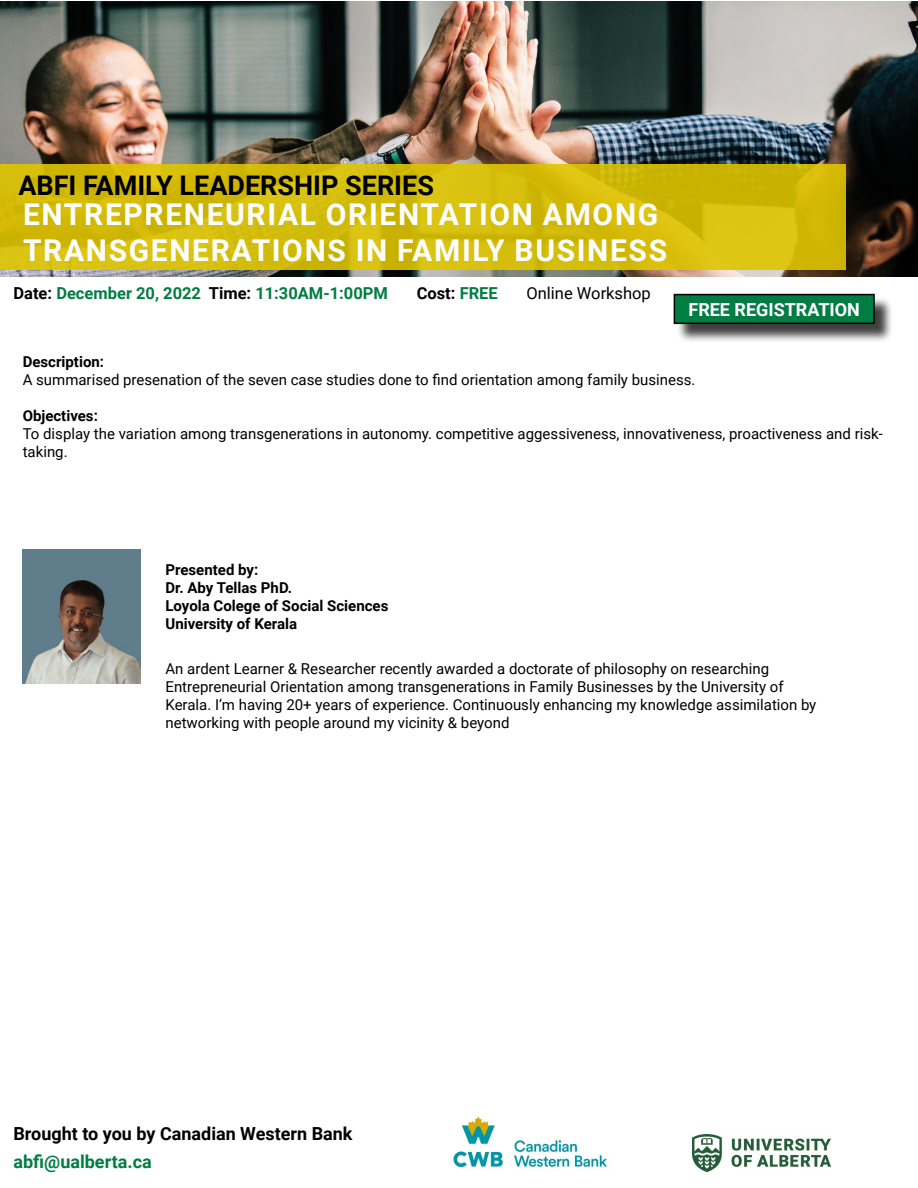
<style>
.page{position:relative;width:918px;height:1188px;background:#fff}
.page>*{position:absolute;margin:0;border:0;box-sizing:border-box;transform-origin:0 0}
.t1{font:700 30px/36px "Roboto";letter-spacing:.055em;color:#fff}
.t2{font:700 27px "Roboto";color:#000}
.t3{font:700 18px "Roboto";color:#000}
.t4{font:700 18px "Roboto";color:#007d43}
.t5{font:700 18px "Roboto";color:#fff}
.t6{font:700 16.5px "Roboto";color:#007d43}
.t7{font:16.5px "Roboto";color:#000}
.t8{font:700 16.5px "Roboto";color:#000}
.t9{font:15px/18px "Roboto";color:#000}
.t10{font:700 15px/18px "Roboto";color:#000}
.s1{color:#000}
.s2{color:#007d43}
</style>
<div class="page">
<img style="left:0;top:2px;width:918px;height:274px">
<div style="left:0;top:165px;width:845px;height:105px;background:#d4bc0a"></div>
<img style="left:693px;top:1134px;width:137px;height:38px">
<img style="left:453px;top:1116px;width:154px;height:52px">
<div style="left:676px;top:296px;width:217px;height:47px;background:#000;opacity:.75"></div>
<div style="left:674px;top:295px;width:200px;height:28px;background:#007d43"></div>
<div style="left:674px;top:294px;width:201px;height:30px;border:2px solid #000"></div>
<img style="left:23px;top:550px;width:118px;height:133px">
<h2 class="t2" style="left:18px;top:167px;width:417px">ABFI FAMILY LEADERSHIP SERIES</h2>
<h1 class="t1" style="left:23px;top:195px;width:646px">ENTREPRENEURIAL ORIENTATION AMONG<br>TRANSGENERATIONS IN FAMILY BUSINESS</h1>
<p class="t6" style="left:14px;top:281px;width:376px"><span class="s1">Date:</span> December 20, 2022 <span class="s1">Time:</span> 11:30AM-1:00PM</p>
<p class="t8" style="left:417px;top:281px;width:83px">Cost: <span class="s2">FREE</span></p>
<p class="t7" style="left:527px;top:281px;width:126px">Online Workshop</p>
<p class="t5" style="left:688px;top:297px;width:173px">FREE REGISTRATION</p>
<p class="t10" style="left:23px;top:352px;width:83px">Description:</p>
<p class="t9" style="left:23px;top:370px;width:674px">A summarised presenation of the seven case studies done to find orientation among family business.</p>
<p class="t10" style="left:23px;top:406px;width:77px">Objectives:</p>
<p class="t9" style="left:23px;top:424px;width:862px">To display the variation among transgenerations in autonomy. competitive aggessiveness, innovativeness, proactiveness and risk&shy;taking.</p>
<p class="t10" style="left:165px;top:560px;width:224px">Presented by:<br>Dr. Aby Tellas PhD.<br>Loyola Colege of Social Sciences<br>University of Kerala</p>
<p class="t9" style="left:165px;top:659px;width:652px">An ardent Learner &amp; Researcher recently awarded a doctorate of philosophy on researching Entrepreneurial Orientation among transgenerations in Family Businesses by the University of Kerala. I’m having 20+ years of experience. Continuously enhancing my knowledge assimilation by networking with people around my vicinity &amp; beyond</p>
<p class="t3" style="left:14px;top:1121px;width:341px">Brought to you by Canadian Western Bank</p>
<p class="t4" style="left:14px;top:1149px;width:140px">abfi@ualberta.ca</p>
</div>
